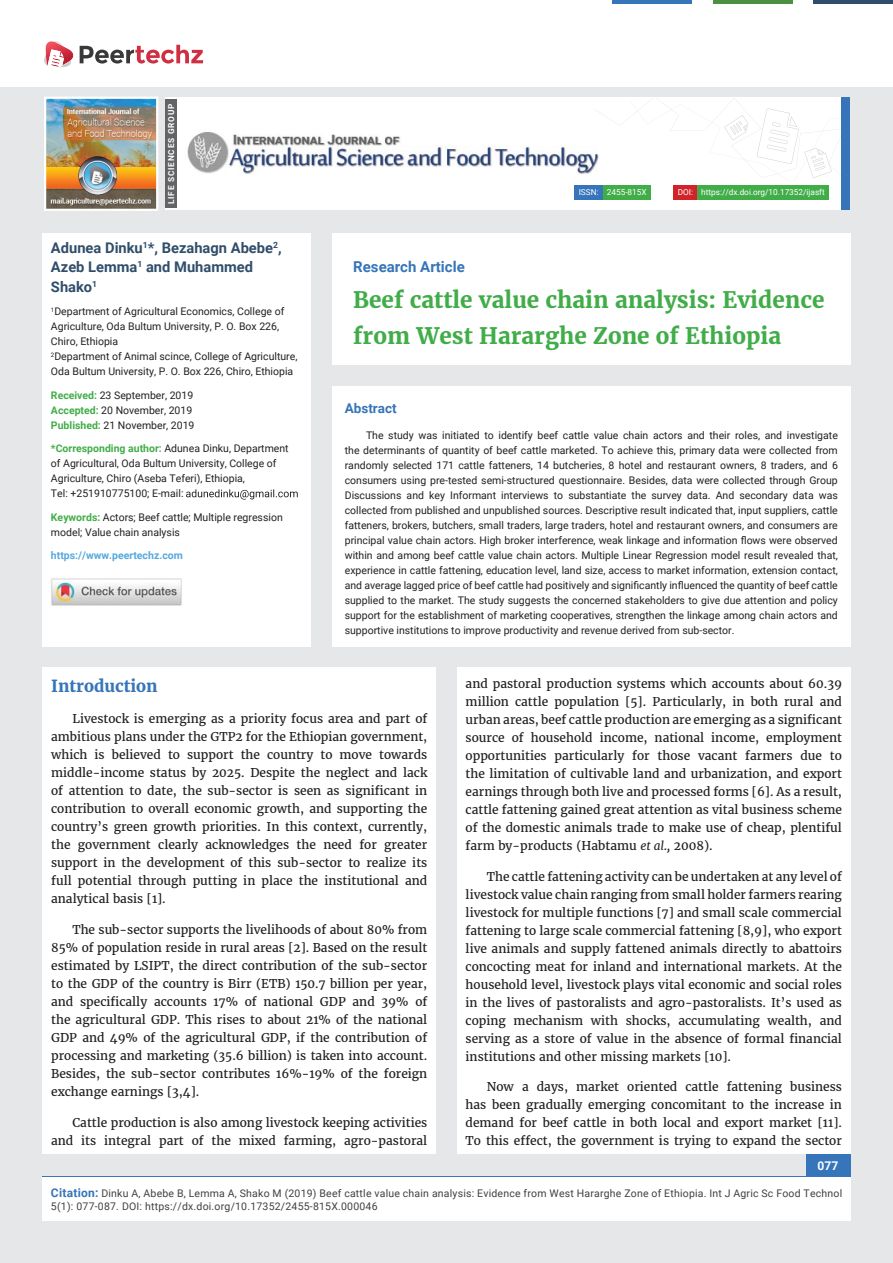
<style>
.page{position:relative;width:893px;height:1263px;background:#e6e7e8}
.page>*{position:absolute;margin:0;border:0;box-sizing:border-box;transform-origin:0 0}
.t1{font:700 22.5px/36px "Merriweather";color:#41ad49}
.t2{font:700 16.5px "Merriweather";color:#3675b9}
.t3{font:700 15px "Roboto";color:#3675b9}
.t4{font:700 14.7px/19.5px "Roboto";color:#304e6b}
.t5{font:700 13.5px "Roboto";color:#3675b9}
.t6{font:12px/18px "Merriweather";color:#231f20;text-align:justify}
.t7{font:700 12px "Roboto";color:#fff}
.t8{font:10.5px/15px "Roboto";color:#231f20}
.t9{font:10.5px/13.5px "Roboto";letter-spacing:.02em;color:#404041}
.t10{font:700 10.5px "Roboto";color:#56a8dd}
.t11{font:8.25px "Roboto";color:#fff}
.t12{font:700 8.25px "Roboto";letter-spacing:.1em;color:#fff}
.s1{font-weight:700;color:#41ad49}
.s2{font-style:italic}
.s3{font-weight:700;font-size:12px;color:#3675b9}
</style>
<div class="page">
<div style="left:165px;top:98px;width:684px;height:112px;background:#fff"></div>
<svg style="left:596px;top:99px;width:245px;height:79px"></svg>
<div style="left:841px;top:98px;width:8px;height:112px;background:#3675b9"></div>
<img style="left:44px;top:97px;width:114px;height:114px">
<div style="left:0;top:0;width:893px;height:87px;background:#fff"></div>
<svg style="left:44px;top:41px;width:159px;height:27px"></svg>
<hr style="left:713px;top:0;width:79px;height:3px;background:#4c9041">
<hr style="left:612px;top:0;width:80px;height:3px;background:#3675b9">
<hr style="left:813px;top:0;width:80px;height:3px;background:#304e6b">
<div style="left:806px;top:1154px;width:44px;height:51px;background:#3675b9"></div>
<div style="left:42px;top:1177px;width:809px;height:43px;background:#fff"></div>
<div style="left:697px;top:185px;width:132px;height:15px;background:#41ad49"></div>
<div style="left:673px;top:185px;width:24px;height:15px;background:#d2232a"></div>
<div style="left:602px;top:186px;width:49px;height:14px;background:#41ad49"></div>
<div style="left:574px;top:185px;width:29px;height:15px;background:#3675b9"></div>
<img style="left:187px;top:124px;width:412px;height:51px">
<div style="left:165px;top:100px;width:12px;height:108px;background:#636466"></div>
<div style="left:332px;top:386px;width:518px;height:260px;background:#fff"></div>
<div style="left:332px;top:233px;width:518px;height:132px;background:#fff"></div>
<div style="left:42px;top:233px;width:269px;height:413px;background:#fff"></div>
<svg style="left:186px;top:489px;width:112px;height:11px"></svg>
<img style="left:51px;top:578px;width:131px;height:28px">
<div style="left:43px;top:668px;width:393px;height:486px;background:#fff"></div>
<div style="left:457px;top:668px;width:393px;height:486px;background:#fff"></div>
<p class="t12" style="left:166px;top:204px;width:102px;rotate:-90deg">LIFE SCIENCES GROUP</p>
<p class="t4" style="left:51px;top:238px;width:232px">Adunea Dinku<sup>1</sup>*, Bezahagn Abebe<sup>2</sup>,<br>Azeb Lemma<sup>1</sup> and Muhammed<br>Shako<sup>1</sup></p>
<p class="t8" style="left:51px;top:304px;width:248px"><sup>1</sup>Department of Agricultural Economics, College of Agriculture, Oda Bultum University, P. O. Box 226, Chiro, Ethiopia<br><sup>2</sup>Department of Animal scince, College of Agriculture, Oda Bultum University, P. O. Box 226, Chiro, Ethiopia</p>
<p class="t8" style="left:51px;top:388px;width:145px"><span class="s1">Received:</span> 23 September, 2019<br><span class="s1">Accepted:</span> 20 November, 2019<br><span class="s1">Published:</span> 21 November, 2019</p>
<p class="t8" style="left:51px;top:441px;width:239px"><span class="s1">*Corresponding author:</span> Adunea Dinku, Department of Agricultural, Oda Bultum University, College of Agriculture, Chiro (Aseba Teferi), Ethiopia,<br>Tel: +251910775100; E-mail:</p>
<p class="t8" style="left:51px;top:510px;width:233px"><span class="s1">Keywords:</span> Actors; Beef cattle; Multiple regression model; Value chain analysis</p>
<p class="t10" style="left:51px;top:550px;width:133px">https://www.peertechz.com</p>
<p class="t11" style="left:579px;top:188px;width:69px">ISSN: 2455-815X</p>
<p class="t11" style="left:678px;top:187px;width:149px">DOI: https://dx.doi.org/10.17352/ijasft</p>
<p class="t3" style="left:353px;top:258px;width:113px">Research Article</p>
<h1 class="t1" style="left:353px;top:282px;width:473px">Beef cattle value chain analysis: Evidence from West Hararghe Zone of Ethiopia</h1>
<p class="t5" style="left:345px;top:400px;width:53px">Abstract</p>
<p class="t8" style="left:345px;top:427px;width:495px;text-align:justify;text-indent:21px">The study was initiated to identify beef cattle value chain actors and their roles, and investigate the determinants of quantity of beef cattle marketed. To achieve this, primary data were collected from randomly selected 171 cattle fatteners, 14 butcheries, 8 hotel and restaurant owners, 8 traders, and 6 consumers using pre-tested semi-structured questionnaire. Besides, data were collected through Group Discussions and key Informant interviews to substantiate the survey data. And secondary data was collected from published and unpublished sources. Descriptive result indicated that, input suppliers, cattle fatteners, brokers, butchers, small traders, large traders, hotel and restaurant owners, and consumers are principal value chain actors. High broker interference, weak linkage and information flows were observed within and among beef cattle value chain actors. Multiple Linear Regression model result revealed that, experience in cattle fattening, education level, land size, access to market information, extension contact, and average lagged price of beef cattle had positively and significantly influenced the quantity of beef cattle supplied to the market. The study suggests the concerned stakeholders to give due attention and policy support for the establishment of marketing cooperatives, strengthen the linkage among chain actors and supportive institutions to improve productivity and revenue derived from sub-sector.</p>
<h2 class="t2" style="left:51px;top:676px;width:108px">Introduction</h2>
<p class="t6" style="left:51px;top:710px;width:378px;text-indent:21px">Livestock is emerging as a priority focus area and part of ambitious plans under the GTP2 for the Ethiopian government, which is believed to support the country to move towards middle-income status by 2025. Despite the neglect and lack of attention to date, the sub-sector is seen as significant in contribution to overall economic growth, and supporting the country’s green growth priorities. In this context, currently, the government clearly acknowledges the need for greater support in the development of this sub-sector to realize its full potential through putting in place the institutional and analytical basis [1].</p>
<p class="t6" style="left:51px;top:921px;width:378px;text-indent:21px">The sub-sector supports the livelihoods of about 80% from 85% of population reside in rural areas [2]. Based on the result estimated by LSIPT, the direct contribution of the sub-sector to the GDP of the country is Birr (ETB) 150.7 billion per year, and specifically accounts 17% of national GDP and 39% of the agricultural GDP. This rises to about 21% of the national GDP and 49% of the agricultural GDP, if the contribution of processing and marketing (35.6 billion) is taken into account.<br>Besides, the sub-sector contributes 16%-19% of the foreign exchange earnings [3,4].</p>
<p class="t6" style="left:51px;top:1113px;width:378px;text-align:right">Cattle production is also among livestock keeping activities and its integral part of the mixed farming, agro-pastoral</p>
<p class="t6" style="left:466px;top:675px;width:378px">and pastoral production systems which accounts about 60.39 million cattle population [5]. Particularly, in both rural and urban areas, beef cattle production are emerging as a significant source of household income, national income, employment opportunities particularly for those vacant farmers due to the limitation of cultivable land and urbanization, and export earnings through both live and processed forms [6]. As a result, cattle fattening gained great attention as vital business scheme of the domestic animals trade to make use of cheap, plentiful farm by-products (Habtamu <span class="s2">et al.,</span> 2008).</p>
<p class="t6" style="left:466px;top:867px;width:378px;text-indent:21px">The cattle fattening activity can be undertaken at any level of livestock value chain ranging from small holder farmers rearing livestock for multiple functions [7] and small scale commercial fattening to large scale commercial fattening [8,9], who export live animals and supply fattened animals directly to abattoirs concocting meat for inland and international markets. At the household level, livestock plays vital economic and social roles in the lives of pastoralists and agro-pastoralists. It’s used as coping mechanism with shocks, accumulating wealth, and serving as a store of value in the absence of formal financial institutions and other missing markets [10].</p>
<p class="t6" style="left:466px;top:1078px;width:378px;text-indent:21px">Now a days, market oriented cattle fattening business has been gradually emerging concomitant to the increase in demand for beef cattle in both local and export market [11].<br>To this effect, the government is trying to expand the sector</p>
<p class="t7" style="left:817px;top:1159px;width:22px">077</p>
<p class="t9" style="left:51px;top:1186px;width:793px"><span class="s3">Citation:</span> Dinku A, Abebe B, Lemma A, Shako M (2019) Beef cattle value chain analysis: Evidence from West Hararghe Zone of Ethiopia. Int J Agric Sc Food Technol<br>5(1): 077-087. DOI: https://dx.doi.org/10.17352/2455-815X.000046</p>
</div>
